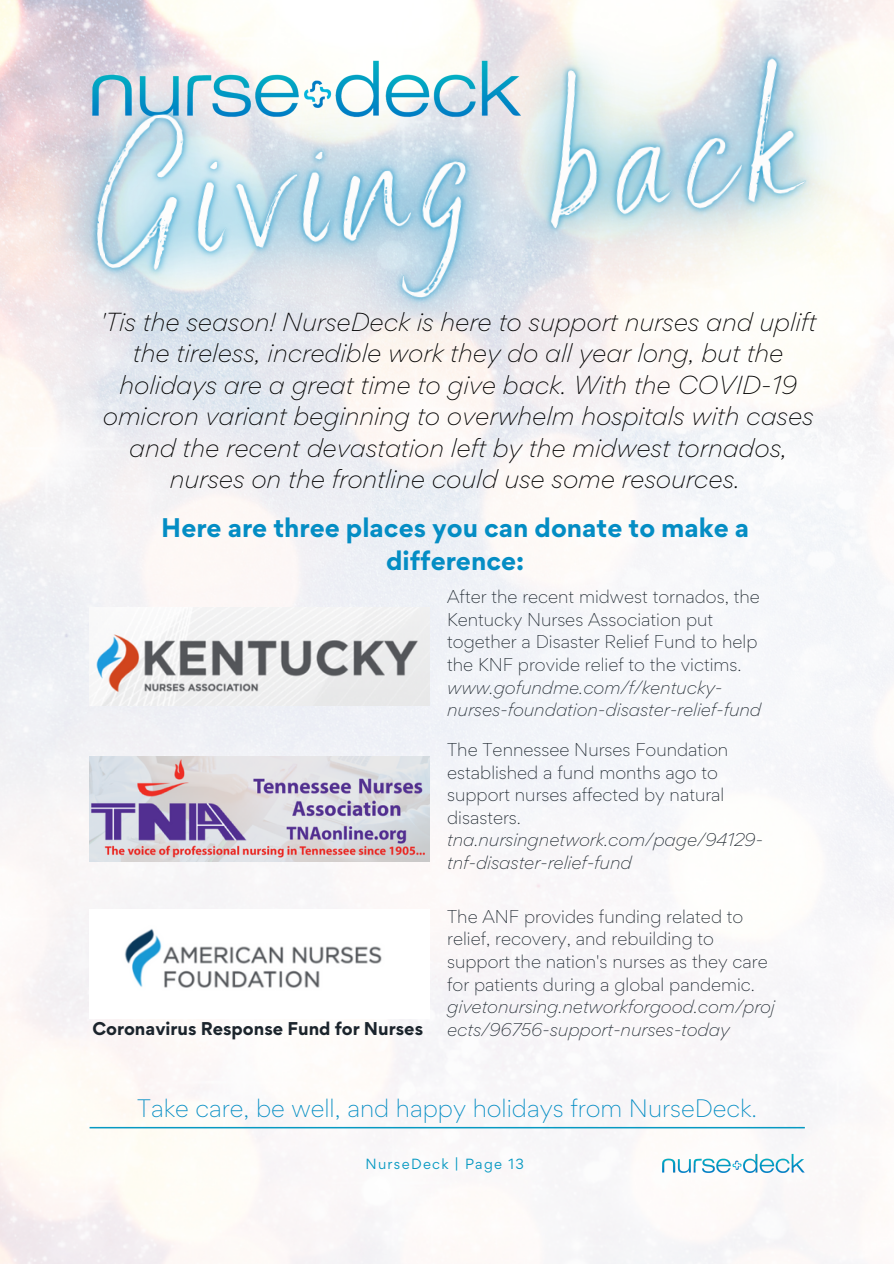
<style>
.page{position:relative;width:894px;height:1264px;background:#fff}
.page>*{position:absolute;margin:0;border:0;box-sizing:border-box;transform-origin:0 0}
.t1{font:700 24px/32.7px "Gordita";color:#048dc4;text-align:center}
.t2{font:italic 300 23.25px/31.5px "Gordita";color:#000;text-align:center}
.t3{font:300 22.5px "Gordita";color:#048dc4}
.t4{font:300 16.5px/22.5px "Gordita";color:#1b242c}
.t5{font:italic 300 16.5px/22.5px "Gordita";color:#1b242c}
.t6{font:700 16.5px "Gordita";color:#1b242c}
.t7{font:13.2px "Gordita";letter-spacing:.1em;color:#0799c2}
</style>
<div class="page">
<img style="left:0;top:616px;width:893px;height:647px">
<svg style="left:90px;top:1126px;width:714px;height:2px"></svg>
<img style="left:661px;top:1153px;width:143px;height:20px">
<img style="left:89px;top:616px;width:340px;height:89px">
<img style="left:89px;top:756px;width:340px;height:105px">
<img style="left:89px;top:909px;width:340px;height:109px">
<img style="left:0;top:0;width:893px;height:616px">
<p class="t2" style="left:100px;top:306px;width:717px">'Tis the season! NurseDeck is here to support nurses and uplift the tireless, incredible work they do all year long, but the holidays are a great time to give back. With the COVID-19 omicron variant beginning to overwhelm hospitals with cases and the recent devastation left by the midwest tornados, nurses on the frontline could use some resources.</p>
<p class="t1" style="left:161px;top:511px;width:589px">Here are three places you can donate to make a difference:</p>
<p class="t4" style="left:447px;top:585px;width:314px">After the recent midwest tornados, the Kentucky Nurses Association put together a Disaster Relief Fund to help the KNF provide relief to the victims.</p>
<p class="t5" style="left:447px;top:675px;width:315px">www.gofundme.com/f/kentucky&shy;nurses-foundation-disaster-relief-fund</p>
<p class="t6" style="left:92px;top:1017px;width:332px">Coronavirus Response Fund for Nurses</p>
<p class="t4" style="left:447px;top:738px;width:282px">The Tennessee Nurses Foundation established a fund months ago to support nurses affected by natural disasters.</p>
<p class="t5" style="left:447px;top:828px;width:317px">tna.nursingnetwork.com/page/94129- tnf-disaster-relief-fund</p>
<p class="t4" style="left:447px;top:905px;width:322px">The ANF provides funding related to relief, recovery, and rebuilding to support the nation's nurses as they care for patients during a global pandemic.</p>
<p class="t5" style="left:447px;top:995px;width:329px">givetonursing.networkforgood.com/proj ects/96756-support-nurses-today</p>
<p class="t3" style="left:137px;top:1092px;width:621px">Take care, be well, and happy holidays from NurseDeck.</p>
<p class="t7" style="left:365px;top:1154px;width:160px">NurseDeck | Page 13</p>
</div>
